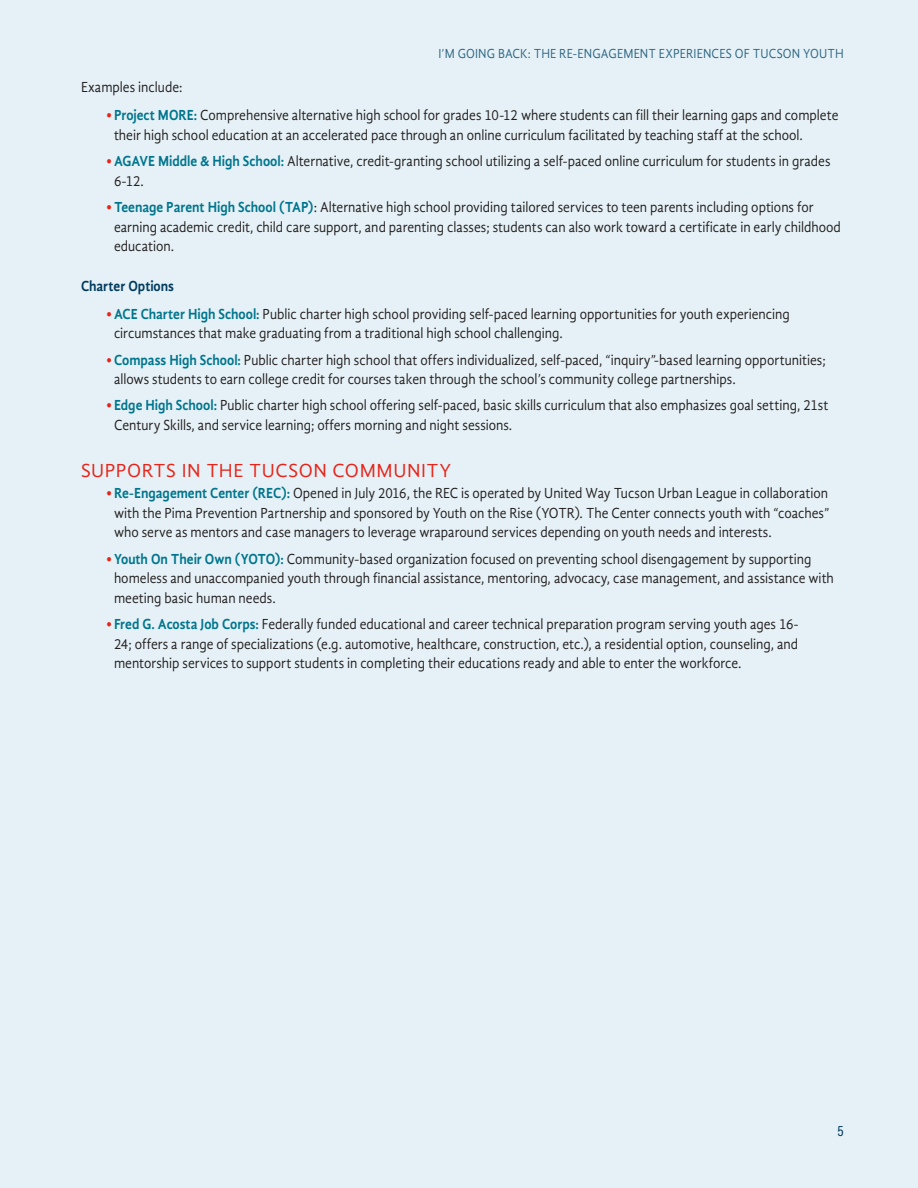
<style>
.page{position:relative;width:918px;height:1188px;background:#e5f1f6}
.page>*{position:absolute;margin:0;border:0;box-sizing:border-box;transform-origin:0 0}
.Heading_4{font:19.5px "Gandhi Sans";letter-spacing:.03em;color:#e72419}
.Box_Text_after{font:15px/19.5px "Gandhi Sans";color:#231f20;scale:.9 1}
.Box_Text_after-2{font:700 15px "Gandhi Sans";color:#003a5d;scale:.9 1}
.Page_number{font:15px "Acumin Pro Cond";color:#003a5d}
.Page_title{font:13.5px "Gandhi Sans";letter-spacing:.01em;color:#2f6783;scale:.9 1}
.s1{font-weight:700;color:#e72419}
.s2{font-weight:700;color:#00758d}
</style>
<div class="page">
<p class="Page_title" style="left:438px;top:46px;width:452px">I’M GOING BACK: THE RE-ENGAGEMENT EXPERIENCES OF TUCSON YOUTH</p>
<p class="Box_Text_after" style="left:81px;top:78px;width:114px">Examples include:</p>
<p class="Box_Text_after" style="left:114px;top:105px;width:806px;text-indent:-8px"><span class="s1">•</span> <span class="s2">Project MORE:</span> Comprehensive alternative high school for grades 10-12 where students can fill their learning gaps and complete their high school education at an accelerated pace through an online curriculum facilitated by teaching staff at the school.</p>
<p class="Box_Text_after" style="left:114px;top:151px;width:798px;text-indent:-8px"><span class="s1">•</span><span class="s2">AGAVE Middle &amp; High School:</span> Alternative, credit-granting school utilizing a self-paced online curriculum for students in grades<br>6-12.</p>
<p class="Box_Text_after" style="left:114px;top:197px;width:809px;text-indent:-8px"><span class="s1">•</span><span class="s2">Teenage Parent High School (TAP)</span>: Alternative high school providing tailored services to teen parents including options for earning academic credit, child care support, and parenting classes; students can also work toward a certificate in early childhood education.</p>
<p class="Box_Text_after-2" style="left:81px;top:277px;width:105px">Charter Options</p>
<p class="Box_Text_after" style="left:114px;top:304px;width:752px;text-indent:-8px"><span class="s1">•</span><span class="s2">ACE Charter High School:</span> Public charter high school providing self-paced learning opportunities for youth experiencing circumstances that make graduating from a traditional high school challenging.</p>
<p class="Box_Text_after" style="left:114px;top:350px;width:792px;text-indent:-8px"><span class="s1">•</span><span class="s2">Compass High School:</span> Public charter high school that offers individualized, self-paced, “inquiry”-based learning opportunities; allows students to earn college credit for courses taken through the school’s community college partnerships.</p>
<p class="Box_Text_after" style="left:114px;top:396px;width:795px;text-indent:-8px"><span class="s1">•</span> <span class="s2">Edge High School:</span> Public charter high school offering self-paced, basic skills curriculum that also emphasizes goal setting, 21st<br>Century Skills, and service learning; offers morning and night sessions.</p>
<p class="Heading_4" style="left:81px;top:460px;width:372px">SUPPORTS IN THE TUCSON COMMUNITY</p>
<p class="Box_Text_after" style="left:114px;top:484px;width:796px;text-align:justify;text-indent:-8px"><span class="s1">•</span><span class="s2">Re-Engagement Center (REC):</span> Opened in July 2016, the REC is operated by United Way Tucson Urban League in collaboration with the Pima Prevention Partnership and sponsored by Youth on the Rise (YOTR). The Center connects youth with “coaches” who serve as mentors and case managers to leverage wraparound services depending on youth needs and interests.</p>
<p class="Box_Text_after" style="left:114px;top:549px;width:801px;text-indent:-8px"><span class="s1">•</span> <span class="s2">Youth On Their Own (YOTO):</span> Community-based organization focused on preventing school disengagement by supporting homeless and unaccompanied youth through financial assistance, mentoring, advocacy, case management, and assistance with meeting basic human needs.</p>
<p class="Box_Text_after" style="left:114px;top:614px;width:762px;text-align:justify;text-indent:-8px"><span class="s1">•</span> <span class="s2">Fred G. Acosta Job Corps:</span> Federally funded educational and career technical preparation program serving youth ages 16- 24; offers a range of specializations (e.g. automotive, healthcare, construction, etc.), a residential option, counseling, and mentorship services to support students in completing their educations ready and able to enter the workforce.</p>
<p class="Page_number" style="left:838px;top:1121px;width:8px">5</p>
</div>
